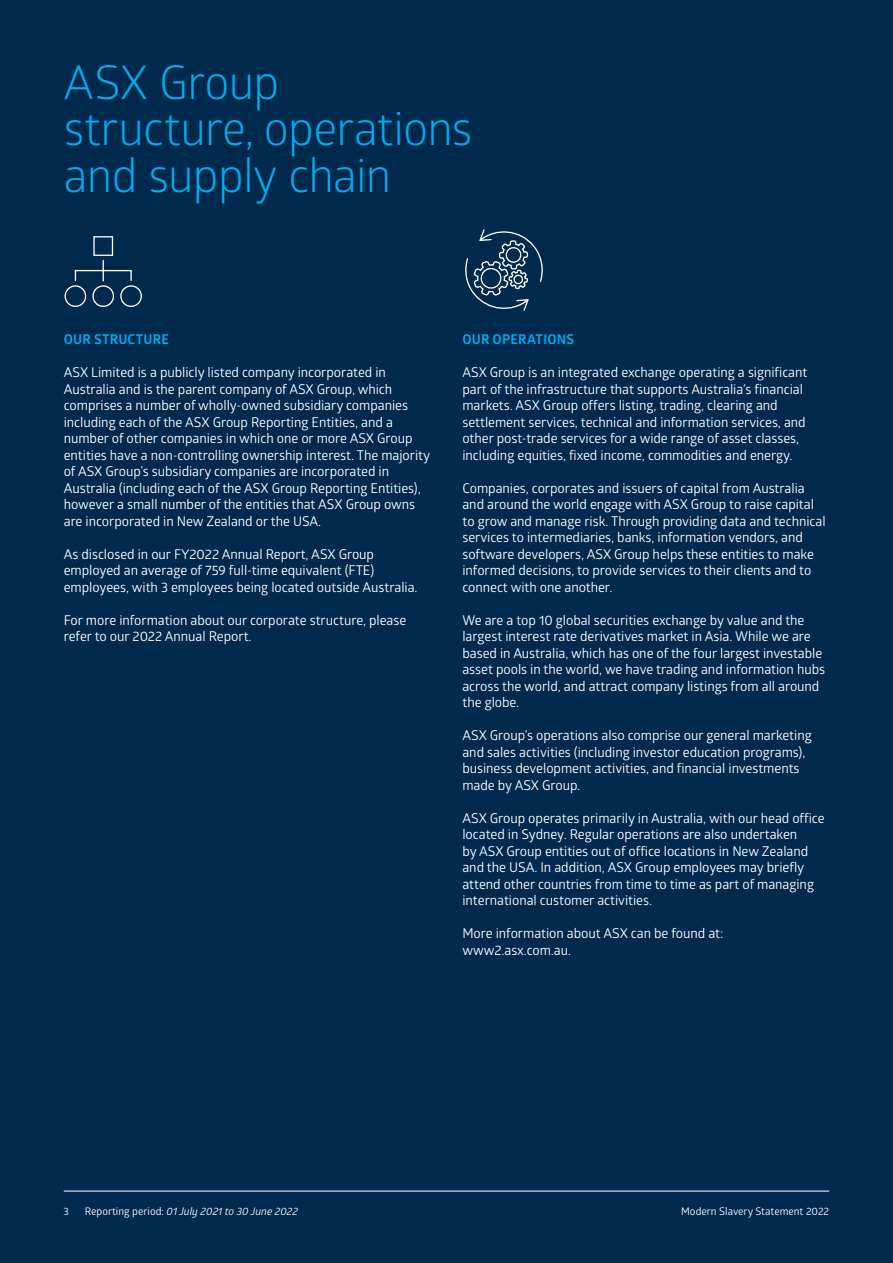
<style>
.page{position:relative;width:893px;height:1263px;background:#00294e}
.page>*{position:absolute;margin:0;border:0;box-sizing:border-box;transform-origin:0 0}
.t1{font:46.5px/46.5px "Glober";letter-spacing:-.015em;color:#00aeef}
.t2{font:13.5px/16.5px "Glober";letter-spacing:-.005em;color:#fff}
.t3{font:700 13.5px "Glober";letter-spacing:.015em;color:#00aeef}
.t4{font:italic 10.5px "Glober";color:#fff}
.t5{font:10.5px "Glober";color:#fff}
.s1{font-style:normal}
</style>
<div class="page">
<hr style="left:64px;top:1191px;width:765px;height:1px;background:#fff">
<svg style="left:465px;top:229px;width:78px;height:82px"></svg>
<svg style="left:64px;top:236px;width:78px;height:71px"></svg>
<p class="t1" style="left:64px;top:57px;width:410px">ASX Group structure, operations and supply chain</p>
<p class="t3" style="left:64px;top:330px;width:107px">OUR STRUCTURE</p>
<p class="t2" style="left:64px;top:364px;width:368px">ASX Limited is a publicly listed company incorporated in Australia and is the parent company of ASX Group, which comprises a number of wholly-owned subsidiary companies including each of the ASX Group Reporting Entities, and a number of other companies in which one or more ASX Group entities have a non-controlling ownership interest. The majority of ASX Group’s subsidiary companies are incorporated in Australia (including each of the ASX Group Reporting Entities), however a small number of the entities that ASX Group owns are incorporated in New Zealand or the USA.</p>
<p class="t2" style="left:64px;top:545px;width:355px">As disclosed in our FY2022 Annual Report, ASX Group employed an average of 759 full-time equivalent (FTE) employees, with 3 employees being located outside Australia.</p>
<p class="t2" style="left:64px;top:611px;width:344px">For more information about our corporate structure, please refer to our 2022 Annual Report.</p>
<p class="t3" style="left:462px;top:330px;width:113px">OUR OPERATIONS</p>
<p class="t2" style="left:462px;top:364px;width:347px">ASX Group is an integrated exchange operating a significant part of the infrastructure that supports Australia’s financial markets. ASX Group offers listing, trading, clearing and settlement services, technical and information services, and other post-trade services for a wide range of asset classes, including equities, fixed income, commodities and energy.</p>
<p class="t2" style="left:462px;top:479px;width:365px">Companies, corporates and issuers of capital from Australia and around the world engage with ASX Group to raise capital to grow and manage risk. Through providing data and technical services to intermediaries, banks, information vendors, and software developers, ASX Group helps these entities to make informed decisions, to provide services to their clients and to connect with one another.</p>
<p class="t2" style="left:462px;top:611px;width:364px">We are a top 10 global securities exchange by value and the largest interest rate derivatives market in Asia. While we are based in Australia, which has one of the four largest investable asset pools in the world, we have trading and information hubs across the world, and attract company listings from all around the globe.</p>
<p class="t2" style="left:462px;top:727px;width:351px">ASX Group’s operations also comprise our general marketing and sales activities (including investor education programs), business development activities, and financial investments made by ASX Group.</p>
<p class="t2" style="left:462px;top:809px;width:364px">ASX Group operates primarily in Australia, with our head office located in Sydney. Regular operations are also undertaken<br>by ASX Group entities out of office locations in New Zealand and the USA. In addition, ASX Group employees may briefly attend other countries from time to time as part of managing international customer activities.</p>
<p class="t2" style="left:462px;top:925px;width:262px">More information about ASX can be found at: www2.asx.com.au.</p>
<p class="t5" style="left:63px;top:1204px;width:7px">3</p>
<p class="t4" style="left:85px;top:1204px;width:215px"><span class="s1">Reporting period:</span> 01 July 2021 to 30 June 2022</p>
<p class="t5" style="left:681px;top:1204px;width:149px">Modern Slavery Statement 2022</p>
</div>
